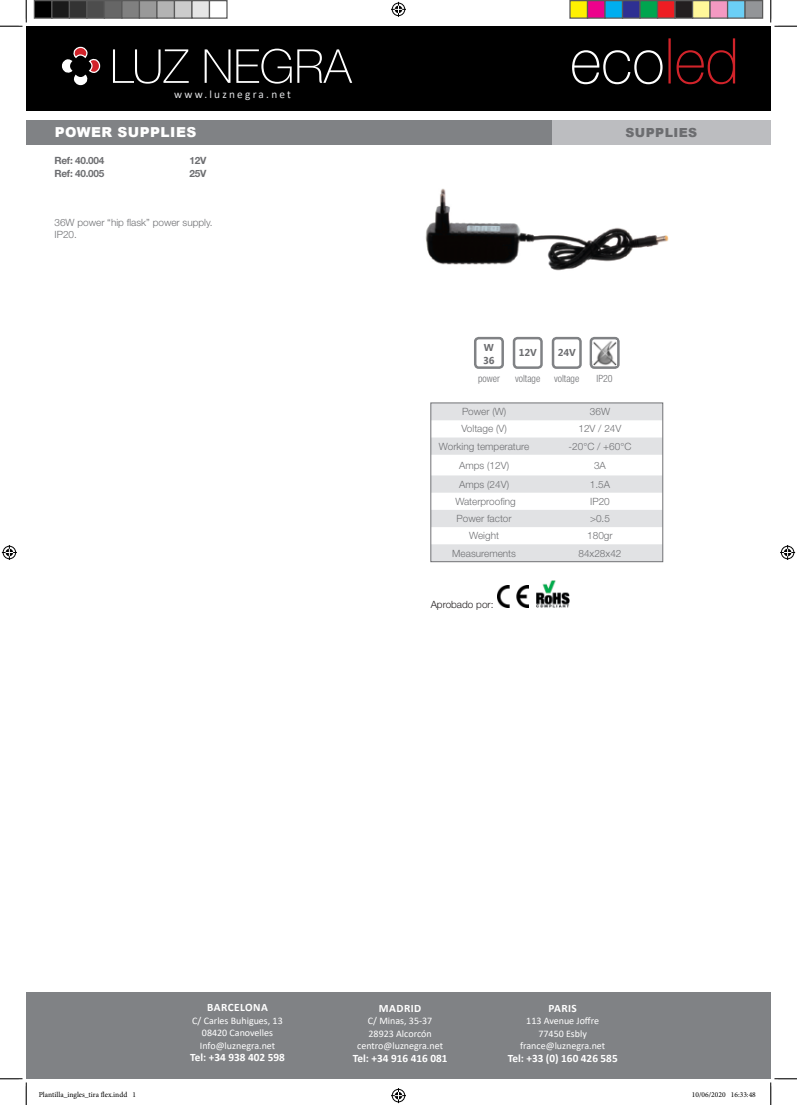
<style>
.page{position:relative;width:797px;height:1105px;background:#fff}
.page>*{position:absolute;margin:0;border:0;box-sizing:border-box;transform-origin:0 0}
.t1{font:900 13.75px "Arial";letter-spacing:.035em;color:#fff}
.t2{font:900 12.5px "Arial";letter-spacing:.035em;color:#6c6d70}
.t3{font:700 11.25px "Calibri";color:#fff}
.t4{font:11.25px "Calibri";letter-spacing:.2em;color:#e1e2e4}
.t5{font:700 11.25px "Calibri";letter-spacing:.04em;color:#fff}
.t6{font:300 10px "Helvetica Neue LT Std";color:#6f7073}
.t7{font:10px "Calibri";color:#fff}
.TEXTO_CATÁLOGO{font:300 condensed 10px "Helvetica Neue LT Std";color:#6f7073}
.TXT_France_BASE_GRIS{font:700 10px "Helvetica Neue LT Std";letter-spacing:-.025em;color:#6f7073}
.t8{font:300 10px "Helvetica Neue LT Std";color:#231f20}
.TEXTO_CATÁLOGO-2{font:700 10px "Khmer UI";color:#6c6d70}
.TXT_France_BASE_GRIS-2{font:700 10px "Helvetica Neue LT Std";letter-spacing:-.025em;color:#6c6d70}
.t9{font:7.5px "Minion Pro";color:#000}
.s1{color:#6c6d70}
</style>
<div class="page">
<div style="left:26px;top:26px;width:744px;height:85px;background:#000"></div>
<svg style="left:62px;top:46px;width:39px;height:39px"></svg>
<svg style="left:113px;top:49px;width:239px;height:35px"></svg>
<svg style="left:668px;top:38px;width:67px;height:46px"></svg>
<svg style="left:572px;top:50px;width:90px;height:34px"></svg>
<svg style="left:432px;top:405px;width:229px;height:155px;fill:#e1e2e4"></svg>
<div style="left:430px;top:403px;width:233px;height:159px;border:1px solid #6f7073"></div>
<img style="left:497px;top:586px;width:31px;height:22px">
<img style="left:536px;top:580px;width:33px;height:28px">
<div style="left:474px;top:337px;width:30px;height:32px;border:2px solid #808285;border-radius:4px"></div>
<div style="left:552px;top:337px;width:29px;height:32px;border:2px solid #808285;border-radius:4px"></div>
<div style="left:513px;top:337px;width:29px;height:32px;border:2px solid #808285;border-radius:4px"></div>
<div style="left:589px;top:337px;width:30px;height:32px;border:2px solid #808285;border-radius:4px"></div>
<img style="left:593px;top:341px;width:23px;height:24px">
<img style="left:425px;top:188px;width:244px;height:83px">
<div style="left:552px;top:120px;width:218px;height:24px;background:#bcbdc0"></div>
<div style="left:26px;top:120px;width:526px;height:24px;background:#808285"></div>
<div style="left:26px;top:992px;width:744px;height:87px;background:#808285"></div>
<svg style="left:0;top:0;width:27px;height:27px"></svg>
<svg style="left:0;top:1078px;width:27px;height:27px"></svg>
<svg style="left:770px;top:0;width:27px;height:27px"></svg>
<svg style="left:770px;top:1078px;width:27px;height:27px"></svg>
<svg style="left:391px;top:2px;width:15px;height:15px"></svg>
<svg style="left:391px;top:1088px;width:15px;height:15px"></svg>
<svg style="left:2px;top:545px;width:15px;height:15px"></svg>
<svg style="left:780px;top:545px;width:15px;height:15px"></svg>
<div style="left:34px;top:1px;width:18px;height:17px;background:#000"></div>
<div style="left:34px;top:0;width:18px;height:19px;border:1px solid #595959"></div>
<div style="left:52px;top:1px;width:17px;height:17px;background:#1a1a1a"></div>
<div style="left:51px;top:0;width:19px;height:19px;border:1px solid #595959"></div>
<div style="left:69px;top:1px;width:18px;height:17px;background:#333"></div>
<div style="left:69px;top:0;width:19px;height:19px;border:1px solid #595959"></div>
<div style="left:87px;top:1px;width:17px;height:17px;background:#4d4d4d"></div>
<div style="left:86px;top:0;width:19px;height:19px;border:1px solid #595959"></div>
<div style="left:104px;top:1px;width:18px;height:17px;background:#666"></div>
<div style="left:104px;top:0;width:18px;height:19px;border:1px solid #595959"></div>
<div style="left:122px;top:1px;width:17px;height:17px;background:#808080"></div>
<div style="left:121px;top:0;width:19px;height:19px;border:1px solid #595959"></div>
<div style="left:139px;top:1px;width:18px;height:17px;background:#999"></div>
<div style="left:139px;top:0;width:19px;height:19px;border:1px solid #595959"></div>
<div style="left:157px;top:1px;width:17px;height:17px;background:#b3b3b3"></div>
<div style="left:156px;top:0;width:19px;height:19px;border:1px solid #595959"></div>
<div style="left:174px;top:1px;width:18px;height:17px;background:#ccc"></div>
<div style="left:174px;top:0;width:18px;height:19px;border:1px solid #595959"></div>
<div style="left:192px;top:1px;width:17px;height:17px;background:#e6e6e6"></div>
<div style="left:191px;top:0;width:19px;height:19px;border:1px solid #595959"></div>
<div style="left:209px;top:0;width:19px;height:19px;border:1px solid #595959"></div>
<div style="left:570px;top:1px;width:17px;height:17px;background:#fff101"></div>
<div style="left:569px;top:0;width:19px;height:19px;border:1px solid #595959"></div>
<div style="left:587px;top:1px;width:18px;height:17px;background:#ed028c"></div>
<div style="left:587px;top:0;width:18px;height:19px;border:1px solid #595959"></div>
<div style="left:605px;top:1px;width:17px;height:17px;background:#00aeef"></div>
<div style="left:604px;top:0;width:19px;height:19px;border:1px solid #595959"></div>
<div style="left:622px;top:1px;width:18px;height:17px;background:#2e3092"></div>
<div style="left:622px;top:0;width:18px;height:19px;border:1px solid #595959"></div>
<div style="left:640px;top:1px;width:17px;height:17px;background:#00a54f"></div>
<div style="left:639px;top:0;width:19px;height:19px;border:1px solid #595959"></div>
<div style="left:657px;top:1px;width:18px;height:17px;background:#ee1d23"></div>
<div style="left:657px;top:0;width:18px;height:19px;border:1px solid #595959"></div>
<div style="left:675px;top:1px;width:17px;height:17px;background:#231f20"></div>
<div style="left:674px;top:0;width:19px;height:19px;border:1px solid #595959"></div>
<div style="left:692px;top:1px;width:18px;height:17px;background:#fff79a"></div>
<div style="left:692px;top:0;width:18px;height:19px;border:1px solid #595959"></div>
<div style="left:710px;top:1px;width:17px;height:17px;background:#f499c2"></div>
<div style="left:709px;top:0;width:19px;height:19px;border:1px solid #595959"></div>
<div style="left:727px;top:1px;width:18px;height:17px;background:#6bcff6"></div>
<div style="left:727px;top:0;width:18px;height:19px;border:1px solid #595959"></div>
<div style="left:745px;top:1px;width:17px;height:17px;background:#939598"></div>
<div style="left:744px;top:0;width:19px;height:19px;border:1px solid #595959"></div>
<p class="t4" style="left:174px;top:87px;width:118px">www.luznegra.net</p>
<p class="t1" style="left:55px;top:122px;width:143px">POWER SUPPLIES</p>
<p class="t2" style="left:625px;top:123px;width:73px">SUPPLIES</p>
<p class="TXT_France_BASE_GRIS" style="left:54px;top:154px;width:51px"><span class="s1">Ref:</span> 40.004</p>
<p class="TXT_France_BASE_GRIS-2" style="left:189px;top:154px;width:18px">12V</p>
<p class="TXT_France_BASE_GRIS" style="left:54px;top:167px;width:51px"><span class="s1">Ref:</span> 40.005</p>
<p class="TXT_France_BASE_GRIS-2" style="left:189px;top:167px;width:18px">25V</p>
<p class="t6" style="left:54px;top:216px;width:159px">36W power “hip flask” power supply.</p>
<p class="t6" style="left:54px;top:228px;width:24px">IP20.</p>
<p class="TEXTO_CATÁLOGO-2" style="left:484px;top:342px;width:12px">W</p>
<p class="TEXTO_CATÁLOGO-2" style="left:483px;top:354px;width:13px">36</p>
<p class="TEXTO_CATÁLOGO-2" style="left:518px;top:347px;width:20px">12V</p>
<p class="TEXTO_CATÁLOGO-2" style="left:557px;top:347px;width:20px">24V</p>
<p class="TEXTO_CATÁLOGO" style="left:478px;top:373px;width:23px">power</p>
<p class="TEXTO_CATÁLOGO" style="left:515px;top:373px;width:27px">voltage</p>
<p class="TEXTO_CATÁLOGO" style="left:554px;top:373px;width:27px">voltage</p>
<p class="TEXTO_CATÁLOGO" style="left:596px;top:373px;width:18px">IP20</p>
<p class="t6" style="left:462px;top:406px;width:46px">Power (W)</p>
<p class="t6" style="left:590px;top:406px;width:22px">36W</p>
<p class="t6" style="left:461px;top:423px;width:47px">Voltage (V)</p>
<p class="t6" style="left:578px;top:423px;width:44px">12V / 24V</p>
<p class="t6" style="left:439px;top:440px;width:92px">Working temperature</p>
<p class="t6" style="left:568px;top:440px;width:64px">-20°C / +60°C</p>
<p class="t6" style="left:459px;top:459px;width:51px">Amps (12V)</p>
<p class="t6" style="left:594px;top:459px;width:13px">3A</p>
<p class="t6" style="left:459px;top:478px;width:51px">Amps (24V)</p>
<p class="t6" style="left:590px;top:478px;width:22px">1.5A</p>
<p class="t6" style="left:455px;top:495px;width:62px">Waterproofing</p>
<p class="t6" style="left:590px;top:495px;width:21px">IP20</p>
<p class="t6" style="left:456px;top:512px;width:57px">Power factor</p>
<p class="t6" style="left:590px;top:512px;width:21px">&gt;0.5</p>
<p class="t6" style="left:469px;top:530px;width:31px">Weight</p>
<p class="t6" style="left:587px;top:530px;width:27px">180gr</p>
<p class="t6" style="left:452px;top:547px;width:65px">Measurements</p>
<p class="t6" style="left:578px;top:547px;width:44px">84x28x42</p>
<p class="t8" style="left:430px;top:598px;width:64px">Aprobado por:</p>
<p class="t5" style="left:207px;top:999px;width:62px">BARCELONA</p>
<p class="t7" style="left:192px;top:1013px;width:92px">C/ Carles Buhigues, 13</p>
<p class="t7" style="left:202px;top:1026px;width:73px">08420 Canovelles</p>
<p class="t7" style="left:200px;top:1038px;width:77px">Info@luznegra.net</p>
<p class="t3" style="left:190px;top:1049px;width:96px">Tel: +34 938 402 598</p>
<p class="t3" style="left:379px;top:1000px;width:44px">MADRID</p>
<p class="t7" style="left:368px;top:1014px;width:66px">C/ Minas, 35-37</p>
<p class="t7" style="left:368px;top:1026px;width:65px">28923 Alcorcón</p>
<p class="t7" style="left:357px;top:1039px;width:87px">centro@luznegra.net</p>
<p class="t3" style="left:353px;top:1050px;width:96px">Tel: +34 916 416 081</p>
<p class="t3" style="left:548px;top:1000px;width:30px">PARIS</p>
<p class="t7" style="left:526px;top:1014px;width:74px">113 Avenue Joffre</p>
<p class="t7" style="left:538px;top:1026px;width:50px">77450 Esbly</p>
<p class="t7" style="left:520px;top:1039px;width:87px">france@luznegra.net</p>
<p class="t3" style="left:507px;top:1050px;width:111px">Tel: +33 (0) 160 426 585</p>
<p class="t9" style="left:39px;top:1090px;width:99px">Plantilla_ingles_tira flex.indd 1</p>
<p class="t9" style="left:692px;top:1090px;width:65px">10/06/2020 16:33:48</p>
</div>
